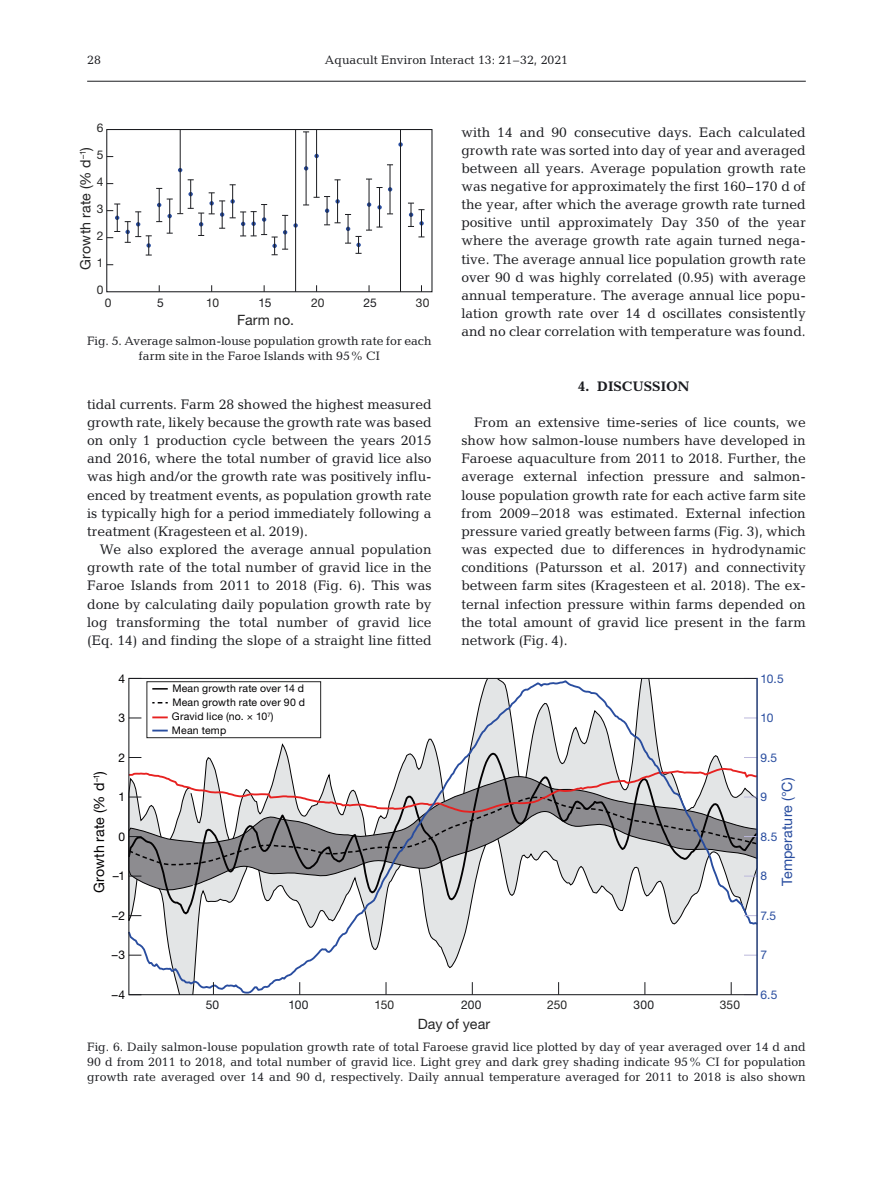
<style>
.page{position:relative;width:893px;height:1178px;background:#fff}
.page>*{position:absolute;margin:0;border:0;box-sizing:border-box;transform-origin:0 0}
.t1{font:14.25px "Helvetica Neue";letter-spacing:.01em;color:#252525}
.t2{font:14.25px "Helvetica Neue";letter-spacing:.005em;color:#020102}
.t3{font:14.25px "Helvetica Neue";letter-spacing:.01em;color:#294d9f}
.t4{font:13.95px/18.1px "Candida Pro";color:#1b1c20;text-align:justify}
.t5{font:700 13.95px "Candida Pro";color:#1b1c20}
.t6{font:12.3px/14.7px "Candida Pro";color:#1b1c20;text-align:justify}
.t7{font:12px "Helvetica Neue";letter-spacing:.01em;color:#252525}
.t8{font:12px "Helvetica Neue";color:#294d9f}
.t9{font:12px "Helvetica Neue";letter-spacing:.01em;color:#1b1c20}
.t10{font:12px "Helvetica Neue";color:#020102}
.t11{font:10.5px/13.8px "Helvetica Neue";letter-spacing:.02em;color:#020102}
</style>
<div class="page">
<hr style="left:87px;top:81px;width:719px;height:1px;background:#1b1c20">
<svg style="left:130px;top:680px;width:626px;height:313px"></svg>
<svg style="left:744px;top:955px;width:12px;height:1px"></svg>
<svg style="left:744px;top:915px;width:12px;height:1px"></svg>
<svg style="left:744px;top:876px;width:12px;height:1px"></svg>
<svg style="left:744px;top:836px;width:12px;height:1px"></svg>
<svg style="left:130px;top:767px;width:626px;height:46px"></svg>
<svg style="left:744px;top:757px;width:12px;height:1px"></svg>
<svg style="left:744px;top:718px;width:12px;height:1px"></svg>
<svg style="left:152px;top:688px;width:16px;height:1px"></svg>
<svg style="left:152px;top:702px;width:16px;height:1px"></svg>
<svg style="left:152px;top:716px;width:16px;height:2px"></svg>
<svg style="left:152px;top:730px;width:16px;height:1px"></svg>
<div style="left:147px;top:681px;width:174px;height:57px;border:1px solid #252525"></div>
<hr style="left:756px;top:678px;width:2px;height:317px;background:#294d9f">
<svg style="left:178px;top:168px;width:4px;height:4px"></svg>
<svg style="left:304px;top:166px;width:4px;height:5px"></svg>
<svg style="left:314px;top:154px;width:5px;height:4px"></svg>
<svg style="left:398px;top:142px;width:5px;height:5px"></svg>
<hr style="left:180px;top:130px;width:1px;height:84px;background:#1b1c20">
<hr style="left:295px;top:130px;width:1px;height:162px;background:#1b1c20">
<hr style="left:306px;top:132px;width:1px;height:73px;background:#1b1c20">
<hr style="left:316px;top:130px;width:1px;height:67px;background:#1b1c20">
<hr style="left:390px;top:165px;width:1px;height:49px;background:#1b1c20">
<hr style="left:400px;top:130px;width:1px;height:162px;background:#1b1c20">
<svg style="left:408px;top:203px;width:16px;height:35px"></svg>
<svg style="left:108px;top:179px;width:285px;height:77px"></svg>
<div style="left:106px;top:129px;width:326px;height:163px;border:1px solid #1b1c20"></div>
<p class="t6" style="left:87px;top:54px;width:15px">28</p>
<p class="t6" style="left:325px;top:53px;width:245px">Aquacult Environ Interact 13: 21–32, 2021</p>
<p class="t7" style="left:97px;top:123px;width:8px">6</p>
<p class="t1" style="left:80px;top:270px;width:124px;rotate:-90deg">Growth rate (% d<sup>–1</sup>)</p>
<p class="t7" style="left:97px;top:150px;width:8px">5</p>
<p class="t7" style="left:97px;top:177px;width:8px">4</p>
<p class="t7" style="left:97px;top:204px;width:8px">3</p>
<p class="t7" style="left:97px;top:231px;width:8px">2</p>
<p class="t7" style="left:97px;top:258px;width:8px">1</p>
<p class="t7" style="left:97px;top:285px;width:8px">0</p>
<p class="t7" style="left:105px;top:298px;width:8px">0</p>
<p class="t9" style="left:157px;top:298px;width:8px">5</p>
<p class="t7" style="left:206px;top:298px;width:14px">10</p>
<p class="t9" style="left:259px;top:298px;width:14px">15</p>
<p class="t7" style="left:311px;top:298px;width:15px">20</p>
<p class="t9" style="left:363px;top:298px;width:15px">25</p>
<p class="t6" style="left:87px;top:335px;width:346px;text-align:center">Fig. 5. Average salmon-louse population growth rate for each farm site in the Faroe Islands with 95% CI</p>
<p class="t7" style="left:416px;top:298px;width:15px">30</p>
<p class="t1" style="left:237px;top:315px;width:58px">Farm no.</p>
<p class="t4" style="left:87px;top:397px;width:346px">tidal currents. Farm 28 showed the highest measured growth rate, likely because the growth rate was based on only 1 production cycle between the years 2015 and 2016, where the total number of gravid lice also was high and/or the growth rate was positively influ&shy;enced by treatment events, as population growth rate is typically high for a period immediately following a treatment (Kragesteen et al. 2019).</p>
<p class="t4" style="left:87px;top:542px;width:346px;text-indent:13px">We also explored the average annual population growth rate of the total number of gravid lice in the Faroe Islands from 2011 to 2018 (Fig. 6). This was done by calculating daily population growth rate by log transforming the total number of gravid lice (Eq. 14) and finding the slope of a straight line fitted</p>
<p class="t10" style="left:118px;top:674px;width:8px">4</p>
<p class="t10" style="left:118px;top:713px;width:8px">3</p>
<p class="t10" style="left:118px;top:753px;width:8px">2</p>
<p class="t2" style="left:94px;top:893px;width:124px;rotate:-90deg">Growth rate (% d<sup>–1</sup>)</p>
<p class="t10" style="left:118px;top:792px;width:8px">1</p>
<p class="t10" style="left:118px;top:832px;width:8px">0</p>
<p class="t10" style="left:113px;top:871px;width:14px">–1</p>
<p class="t10" style="left:112px;top:911px;width:14px">–2</p>
<p class="t10" style="left:112px;top:951px;width:15px">–3</p>
<p class="t11" style="left:172px;top:683px;width:134px">Mean growth rate over 14 d<br>Mean growth rate over 90 d</p>
<p class="t11" style="left:172px;top:711px;width:103px">Gravid lice (no. × 10<sup>7</sup>)<br>Mean temp</p>
<p class="t4" style="left:461px;top:124px;width:346px">with 14 and 90 consecutive days. Each calculated growth rate was sorted into day of year and averaged be tween all years. Average population growth rate was negative for approximately the first 160− 170 d of the year, after which the average growth rate turned positive until approximately Day 350 of the year where the average growth rate again turned nega&shy;tive. The average annual lice population growth rate over 90 d was highly correlated (0.95) with average annual temperature. The average an nual lice popu&shy;lation growth rate over 14 d oscillates consistently and no clear correlation with temperature was found.</p>
<p class="t5" style="left:578px;top:381px;width:113px">4. DISCUSSION</p>
<p class="t4" style="left:461px;top:415px;width:346px;text-indent:13px">From an extensive time-series of lice counts, we show how salmon-louse numbers have developed in Faroese aquaculture from 2011 to 2018. Further, the average external infection pressure and salmon&shy;louse population growth rate for each active farm site from 2009–2018 was estimated. External infection pressure varied greatly be tween farms (Fig. 3), which was expected due to differences in hydro dynamic conditions (Patursson et al. 2017) and connectivity between farm sites (Krage steen et al. 2018). The ex - ternal infection pressure within farms depended on the total amount of gravid lice present in the farm network (Fig. 4).</p>
<p class="t8" style="left:760px;top:674px;width:25px">10.5</p>
<p class="t8" style="left:760px;top:713px;width:14px">10</p>
<p class="t8" style="left:760px;top:753px;width:18px">9.5</p>
<p class="t3" style="left:782px;top:886px;width:110px;rotate:-90deg">Temperature (°C)</p>
<p class="t8" style="left:760px;top:792px;width:8px">9</p>
<p class="t8" style="left:760px;top:832px;width:19px">8.5</p>
<p class="t8" style="left:760px;top:871px;width:8px">8</p>
<p class="t8" style="left:760px;top:911px;width:17px">7.5</p>
<p class="t8" style="left:760px;top:951px;width:8px">7</p>
<p class="t10" style="left:112px;top:990px;width:15px">–4</p>
<p class="t8" style="left:760px;top:990px;width:19px">6.5</p>
<p class="t9" style="left:206px;top:1001px;width:15px">50</p>
<p class="t9" style="left:288px;top:1001px;width:21px">100</p>
<p class="t7" style="left:375px;top:1001px;width:21px">150</p>
<p class="t9" style="left:461px;top:1001px;width:22px">200</p>
<p class="t7" style="left:547px;top:1001px;width:22px">250</p>
<p class="t9" style="left:634px;top:1001px;width:22px">300</p>
<p class="t6" style="left:87px;top:1041px;width:720px">Fig. 6. Daily salmon-louse population growth rate of total Faroese gravid lice plotted by day of year averaged over 14 d and 90 d from 2011 to 2018, and total number of gravid lice. Light grey and dark grey shading indicate 95% CI for population growth rate averaged over 14 and 90 d, respectively. Daily annual temperature averaged for 2011 to 2018 is also shown</p>
<p class="t7" style="left:720px;top:1001px;width:22px">350</p>
<p class="t1" style="left:418px;top:1019px;width:74px">Day of year</p>
</div>
